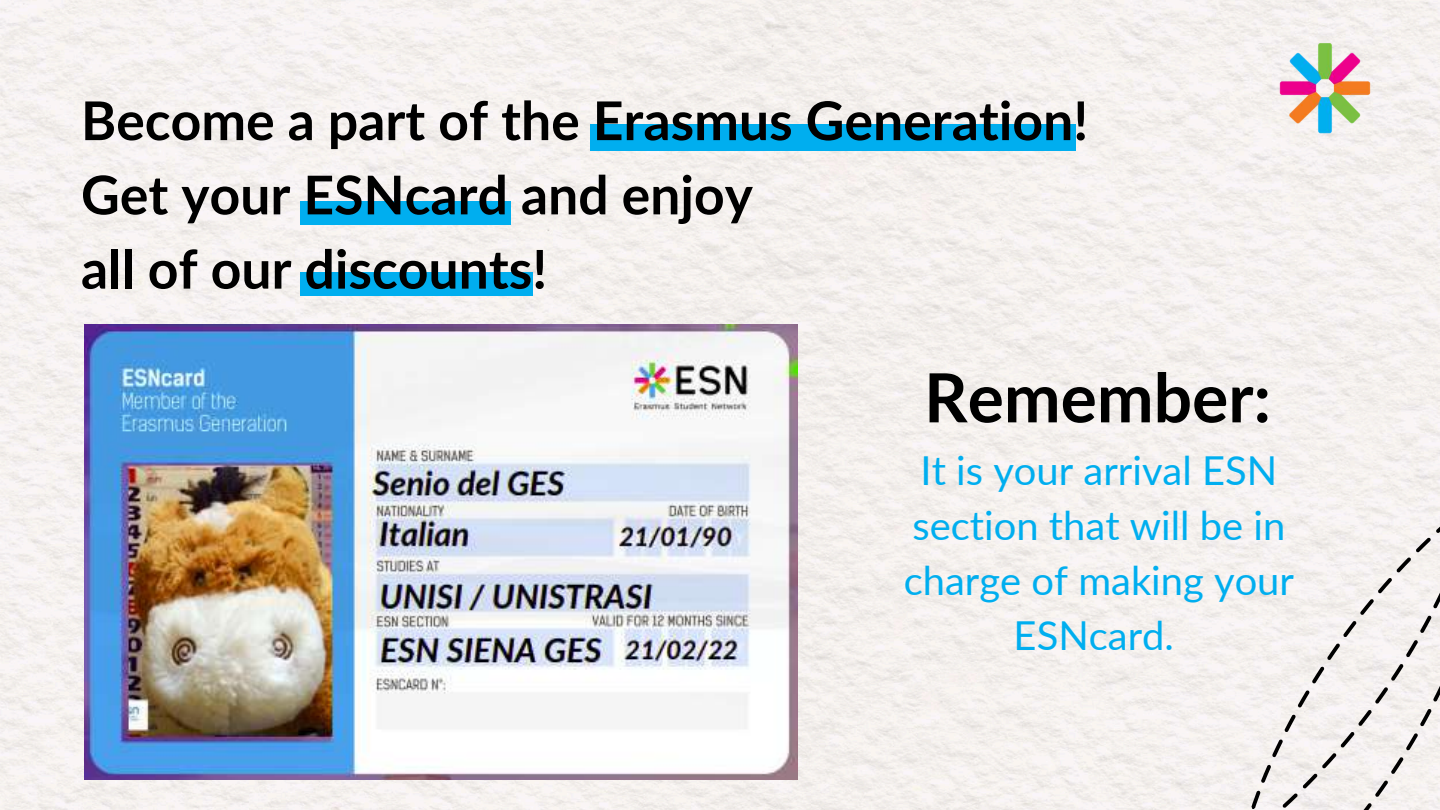
<style>
.page{position:relative;width:1440px;height:810px;background:#fff}
.page>*{position:absolute;margin:0;border:0;box-sizing:border-box;transform-origin:0 0}
.t1{font:700 67.8px "Lato";color:#000}
.t2{font:700 53.5px/74.2px "Lato";color:#000}
.t3{font:39.9px/55.1px "Lato";color:#00aeef;text-align:center}
</style>
<div class="page">
<img style="left:0;top:0;width:1440px;height:810px">
<div style="left:590px;top:124px;width:486px;height:27px;background:#00aeef"></div>
<div style="left:301px;top:272px;width:232px;height:24px;background:#00aeef"></div>
<div style="left:301px;top:201px;width:210px;height:23px;background:#00aeef"></div>
<img style="left:1263px;top:25px;width:125px;height:125px">
<svg style="left:1045px;top:377px;width:395px;height:433px;fill:#f5f1ef"></svg>
<svg style="left:1164px;top:406px;width:276px;height:404px;fill:#f5f1f0"></svg>
<img style="left:84px;top:324px;width:714px;height:456px">
<p class="t2" style="left:81px;top:82px;width:1009px">Become a part of the Erasmus Generation!<br>Get your ESNcard and enjoy<br>all of our discounts!</p>
<p class="t1" style="left:924px;top:355px;width:348px">Remember:</p>
<p class="t3" style="left:904px;top:442px;width:392px">It is your arrival ESN section that will be in charge of making your<br>ESNcard.</p>
</div>
